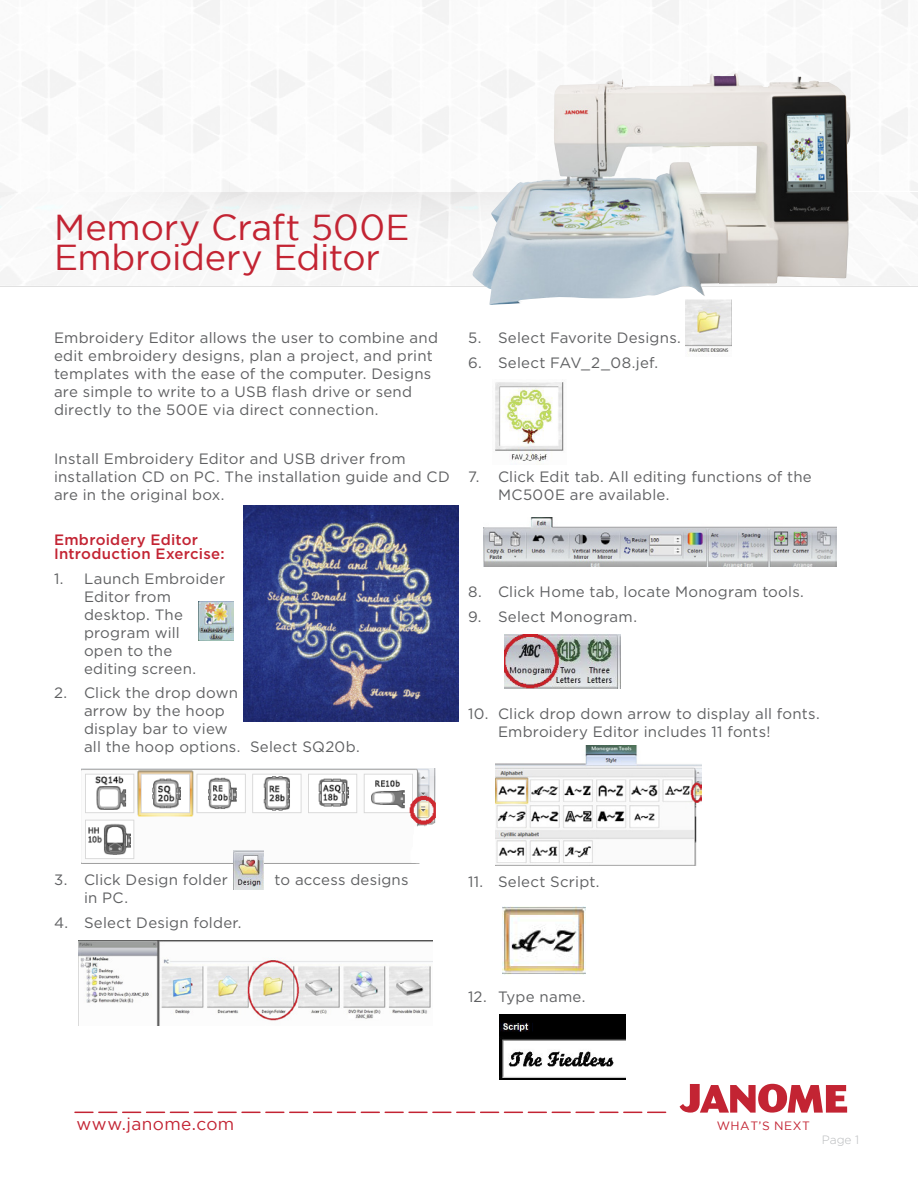
<style>
.page{position:relative;width:918px;height:1188px;background:#fff}
.page>*{position:absolute;margin:0;border:0;box-sizing:border-box;transform-origin:0 0}
.t1{font:36px/30px "Gotham";letter-spacing:-.005em;color:#c32433}
.t2{font:17.25px "Gotham";letter-spacing:.025em;color:#c32433}
.Paragraph_Style_1{font:15px/18px "Gotham HTF";letter-spacing:.015em;color:#5f6062}
.Paragraph_Style_1-2{font:500 15px/13.5px "Gotham HTF";letter-spacing:.02em;color:#c32433}
.t3{font:12px "Gotham";letter-spacing:.045em;color:#c32433}
.t4{font:300 12px "Gotham HTF";color:#b9bbbd}
</style>
<div class="page">
<img style="left:0;top:0;width:918px;height:287px">
<svg style="left:51px;top:192px;width:816px;height:66px"></svg>
<svg style="left:680px;top:1084px;width:167px;height:29px"></svg>
<svg style="left:75px;top:1112px;width:591px;height:1px"></svg>
<img style="left:472px;top:73px;width:264px;height:232px">
<img style="left:243px;top:505px;width:216px;height:216px">
<img style="left:199px;top:601px;width:34px;height:40px">
<img style="left:81px;top:768px;width:355px;height:96px">
<img style="left:233px;top:850px;width:31px;height:40px">
<img style="left:686px;top:299px;width:46px;height:53px">
<img style="left:504px;top:635px;width:117px;height:54px">
<img style="left:502px;top:907px;width:84px;height:68px">
<img style="left:500px;top:1014px;width:125px;height:66px">
<img style="left:495px;top:382px;width:69px;height:81px">
<img style="left:496px;top:746px;width:206px;height:120px">
<img style="left:78px;top:940px;width:354px;height:86px">
<img style="left:483px;top:517px;width:354px;height:50px">
<h1 class="t1" style="left:54px;top:212px;width:357px">Memory Craft 500E<br>Embroidery Editor</h1>
<p class="Paragraph_Style_1" style="left:54px;top:328px;width:386px">Embroidery Editor allows the user to combine and edit embroidery designs, plan a project, and print templates with the ease of the computer. Designs are simple to write to a USB flash drive or send directly to the 500E via direct connection.</p>
<p class="Paragraph_Style_1" style="left:54px;top:450px;width:397px">Install Embroidery Editor and USB driver from installation CD on PC. The installation guide and CD are in the original box.</p>
<p class="Paragraph_Style_1-2" style="left:54px;top:533px;width:172px">Embroidery Editor<br>Introduction Exercise:</p>
<p class="Paragraph_Style_1" style="left:84px;top:569px;width:143px;text-indent:-30px">1. Launch Embroider<br>Editor from desktop. The program will<br>open to the editing screen.</p>
<p class="Paragraph_Style_1" style="left:84px;top:684px;width:277px;text-indent:-30px">2. Click the drop down<br>arrow by the hoop<br>display bar to view<br>all the hoop options. Select SQ20b.</p>
<p class="Paragraph_Style_1" style="left:468px;top:328px;width:214px">5. Select Favorite Designs.</p>
<p class="Paragraph_Style_1" style="left:468px;top:353px;width:192px">6. Select FAV_2_08.jef.</p>
<p class="Paragraph_Style_1" style="left:498px;top:468px;width:315px;text-indent:-30px">7. Click Edit tab. All editing functions of the<br>MC500E are available.</p>
<p class="Paragraph_Style_1" style="left:468px;top:583px;width:337px">8. Click Home tab, locate Monogram tools.</p>
<p class="Paragraph_Style_1" style="left:468px;top:607px;width:171px">9. Select Monogram.</p>
<p class="Paragraph_Style_1" style="left:498px;top:704px;width:323px;text-indent:-30px">10. Click drop down arrow to display all fonts.<br>Embroidery Editor includes 11 fonts!</p>
<p class="Paragraph_Style_1" style="left:54px;top:871px;width:175px">3. Click Design folder</p>
<p class="Paragraph_Style_1" style="left:275px;top:871px;width:136px">to access designs</p>
<p class="Paragraph_Style_1" style="left:84px;top:889px;width:46px">in PC.</p>
<p class="Paragraph_Style_1" style="left:54px;top:913px;width:189px">4. Select Design folder.</p>
<p class="Paragraph_Style_1" style="left:468px;top:873px;width:133px">11. Select Script.</p>
<p class="Paragraph_Style_1" style="left:468px;top:988px;width:119px">12. Type name.</p>
<p class="t2" style="left:76px;top:1114px;width:159px">www.janome.com</p>
<p class="t3" style="left:717px;top:1119px;width:95px">WHAT’S NEXT</p>
<p class="t4" style="left:822px;top:1133px;width:39px">Page 1</p>
</div>
